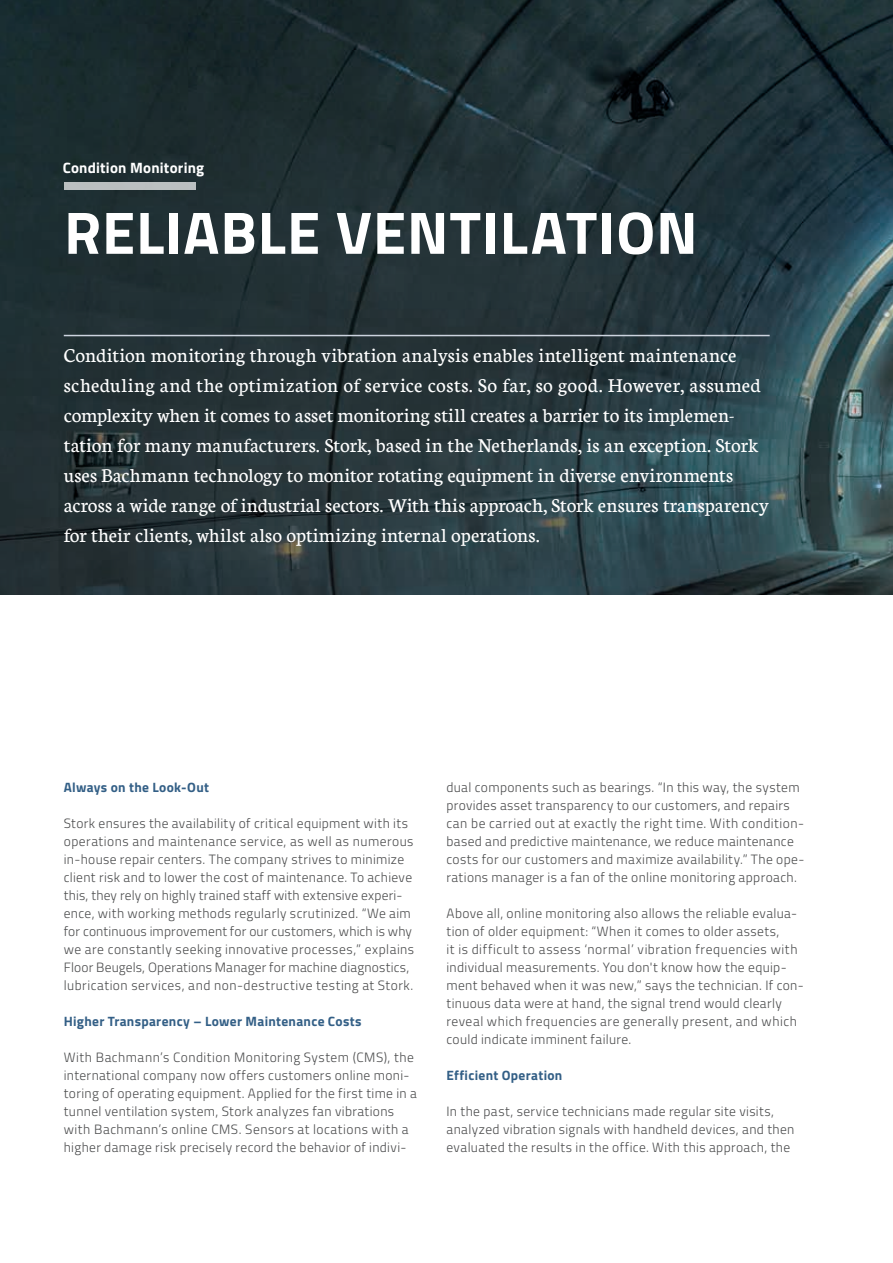
<style>
.page{position:relative;width:893px;height:1263px;background:#fff}
.page>*{position:absolute;margin:0;border:0;box-sizing:border-box;transform-origin:0 0}
.t1{font:700 60px "Titillium";letter-spacing:.015em;color:#fff}
.t2{font:21px/30px "Neuton";letter-spacing:.005em;color:#fff}
.t3{font:700 15px "Titillium";letter-spacing:.015em;color:#fff}
.t4{font:300 13.5px/18px "Titillium";letter-spacing:.025em;color:#4b4c4d}
.t5{font:700 13.5px "Titillium";letter-spacing:.025em;color:#335f86}
</style>
<div class="page">
<img style="left:0;top:0;width:893px;height:594px">
<div style="left:64px;top:183px;width:132px;height:7px;background:#bbbfc0"></div>
<hr style="left:64px;top:335px;width:706px;height:1px;background:#ccd3de">
<p class="t3" style="left:63px;top:157px;width:143px">Condition Monitoring</p>
<h1 class="t1" style="left:64px;top:187px;width:635px">RELIABLE VENTILATION</h1>
<p class="t2" style="left:64px;top:339px;width:706px">Condition monitoring through vibration analysis enables intelligent maintenance scheduling and the optimization of service costs. So far, so good. However, assumed complexity when it comes to asset monitoring still creates a barrier to its implemen&shy;tation for many manufacturers. Stork, based in the Netherlands, is an exception. Stork uses Bachmann technology to monitor rotating equipment in diverse environments across a wide range of industrial sectors. With this approach, Stork ensures transparency for their clients, whilst also optimizing internal operations.</p>
<p class="t5" style="left:64px;top:777px;width:147px">Always on the Look-Out</p>
<p class="t4" style="left:64px;top:814px;width:352px">Stork ensures the availability of critical equipment with its operations and maintenance service, as well as numerous in-house repair centers. The company strives to minimize client risk and to lower the cost of maintenance. To achieve this, they rely on highly trained staff with extensive experi&shy;ence, with working methods regularly scrutinized. “We aim for continuous improvement for our customers, which is why we are constantly seeking innovative processes,” explains Floor Beugels, Operations Manager for machine diagnostics, lubrication services, and non-destructive testing at Stork.</p>
<p class="t5" style="left:64px;top:1011px;width:299px">Higher Transparency – Lower Maintenance Costs</p>
<p class="t4" style="left:64px;top:1048px;width:355px">With Bachmann’s Condition Monitoring System (CMS), the international company now offers customers online moni&shy;toring of operating equipment. Applied for the first time in a tunnel ventilation system, Stork analyzes fan vibrations with Bachmann’s online CMS. Sensors at locations with a higher damage risk precisely record the behavior of indivi-</p>
<p class="t4" style="left:446px;top:778px;width:359px">dual components such as bearings. “In this way, the system provides asset transparency to our customers, and repairs can be carried out at exactly the right time. With condition&shy;based and predictive maintenance, we reduce maintenance costs for our customers and maximize availability.” The ope&shy;rations manager is a fan of the online monitoring approach.</p>
<p class="t4" style="left:446px;top:904px;width:359px">Above all, online monitoring also allows the reliable evalua&shy;tion of older equipment: “When it comes to older assets,<br>it is difficult to assess ‘normal’ vibration frequencies with individual measurements. You don't know how the equip&shy;ment behaved when it was new,” says the technician. If con&shy;tinuous data were at hand, the signal trend would clearly reveal which frequencies are generally present, and which could indicate imminent failure.</p>
<p class="t5" style="left:446px;top:1065px;width:117px">Efficient Operation</p>
<p class="t4" style="left:446px;top:1102px;width:349px">In the past, service technicians made regular site visits, analyzed vibration signals with handheld devices, and then evaluated the results in the office. With this approach, the</p>
</div>
